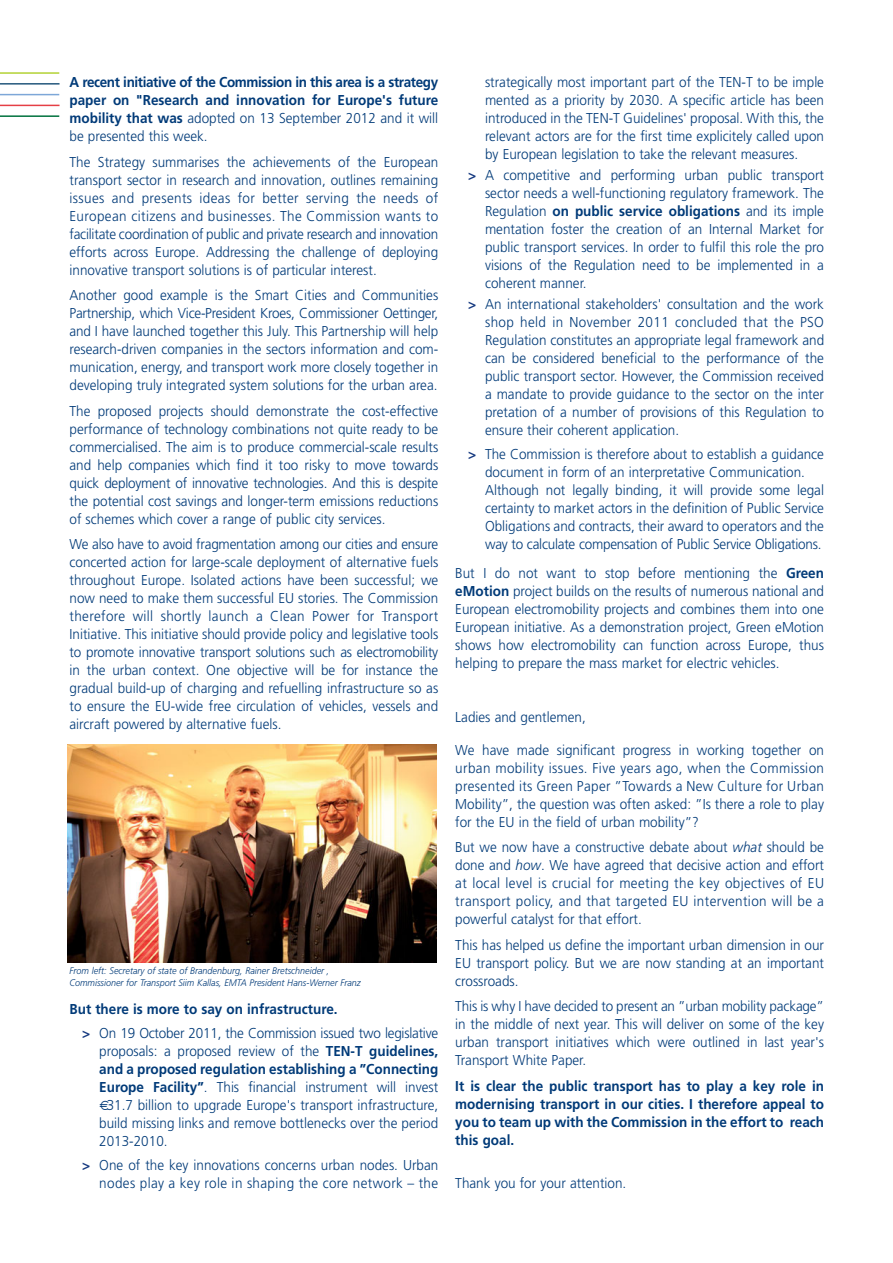
<style>
.page{position:relative;width:893px;height:1263px;background:#fff}
.page>*{position:absolute;margin:0;border:0;box-sizing:border-box;transform-origin:0 0}
.t1{font:300 14.25px/18px "Frutiger";color:#003a78;text-align:justify;scale:.94 1}
.t2{font:700 14.25px/18px "Frutiger";color:#003a78;text-align:justify;scale:.94 1}
.t3{font:italic 300 9.6px/12px "Frutiger";color:#003a78;scale:.94 1}
.s1{font-weight:300}
.s2{font-weight:700}
.s3{font-weight:700;color:#14387f}
.s4{font-style:italic}
</style>
<div class="page">
<hr style="left:0;top:72px;width:59px;height:2px;background:#b3d235">
<hr style="left:0;top:83px;width:60px;height:2px;background:#24587c">
<hr style="left:0;top:94px;width:59px;height:1px;background:#7da7d8">
<hr style="left:0;top:105px;width:60px;height:1px;background:#e53f45">
<hr style="left:0;top:115px;width:59px;height:2px;background:#00723e">
<img style="left:68px;top:744px;width:369px;height:219px">
<p class="t2" style="left:70px;top:74px;width:394px">A recent initiative of the Commission in this area is a strategy paper on "Research and innovation for Europe's future mobility that was <span class="s1">adopted on 13 September 2012 and it will be presented this week.</span></p>
<p class="t1" style="left:70px;top:154px;width:394px">The Strategy summarises the achievements of the European transport sector in research and innovation, outlines remaining issues and presents ideas for better serving the needs of European citizens and businesses. The Commission wants to facilitate coordination of public and private research and innovation efforts across Europe. Addressing the challenge of deploying innovative transport solutions is of particular interest.</p>
<p class="t1" style="left:70px;top:287px;width:394px">Another good example is the Smart Cities and Communities Partnership, which Vice-President Kroes, Commissioner Oettinger, and I have launched together this July. This Partnership will help research-driven companies in the sectors information and com&shy;munication, energy, and transport work more closely together in developing truly integrated system solutions for the urban area.</p>
<p class="t1" style="left:70px;top:403px;width:394px">The proposed projects should demonstrate the cost-effective performance of technology combinations not quite ready to be commercialised. The aim is to produce commercial-scale results and help companies which find it too risky to move towards quick deployment of innovative technologies. And this is despite the potential cost savings and longer-term emissions reductions of schemes which cover a range of public city services.</p>
<p class="t1" style="left:70px;top:536px;width:394px">We also have to avoid fragmentation among our cities and ensure concerted action for large-scale deployment of alternative fuels throughout Europe. Isolated actions have been successful; we now need to make them successful EU stories. The Commission therefore will shortly launch a Clean Power for Transport Initiative. This initiative should provide policy and legislative tools to promote innovative transport solutions such as electromobility in the urban context. One objective will be for instance the gradual build-up of charging and refuelling infrastructure so as to ensure the EU-wide free circulation of vehicles, vessels and aircraft powered by alternative fuels.</p>
<p class="t3" style="left:70px;top:965px;width:311px">From left: Secretary of state of Brandenburg, Rainer Bretschneider ,<br>Commissioner for Transport Siim Kallas, EMTA President Hans-Werner Franz</p>
<p class="t1" style="left:82px;top:998px;width:380px;line-height:24px;text-indent:-13px"><span class="s2">But there is more to say on infrastructure.<br></span><span class="s3">&gt;</span> On 19 October 2011, the Commission issued two legislative</p>
<p class="t1" style="left:99px;top:1043px;width:362px">proposals: a proposed review of the <span class="s2">TEN-T guidelines,</span></p>
<p class="t2" style="left:99px;top:1061px;width:362px">and a proposed regulation establishing a ”Connecting</p>
<p class="t1" style="left:99px;top:1079px;width:362px"><span class="s2">Europe Facility”</span>. This financial instrument will invest</p>
<p class="t1" style="left:107px;top:1097px;width:354px">31.7 billion to upgrade Europe's transport infrastructure,</p>
<p class="t1" style="left:99px;top:1115px;width:362px">build missing links and remove bottlenecks over the period</p>
<p class="t1" style="left:99px;top:1133px;width:74px">2013-2010.</p>
<p class="t1" style="left:82px;top:1157px;width:380px;text-align:right"><span class="s3">&gt;</span> One of the key innovations concerns urban nodes. Urban nodes play a key role in shaping the core network – the</p>
<p class="t1" style="left:485px;top:74px;width:362px">strategically most important part of the TEN-T to be imple mented as a priority by 2030. A specific article has been introduced in the TEN-T Guidelines' proposal. With this, the relevant actors are for the first time explicitely called upon by European legislation to take the relevant measures.</p>
<p class="t1" style="left:485px;top:167px;width:362px;text-indent:-17px"><span class="s3">&gt;</span> A competitive and performing urban public transport sector needs a well-functioning regulatory framework. The Regulation <span class="s2">on public service obligations</span> and its imple mentation foster the creation of an Internal Market for public transport services. In order to fulfil this role the pro visions of the Regulation need to be implemented in a coherent manner.</p>
<p class="t1" style="left:485px;top:296px;width:362px;text-indent:-17px"><span class="s3">&gt;</span> An international stakeholders' consultation and the work shop held in November 2011 concluded that the PSO Regulation constitutes an appropriate legal framework and can be considered beneficial to the performance of the public transport sector. However, the Commission received a mandate to provide guidance to the sector on the inter pretation of a number of provisions of this Regulation to ensure their coherent application.</p>
<p class="t1" style="left:485px;top:446px;width:362px;text-align:left;text-indent:-17px"><span class="s3">&gt;</span> The Commission is therefore about to establish a guidance document in form of an interpretative Communication.<br>Although not legally binding, it will provide some legal certainty to market actors in the definition of Public Service Obligations and contracts, their award to operators and the way to calculate compensation of Public Service Obligations.</p>
<p class="t1" style="left:455px;top:565px;width:394px">But I do not want to stop before mentioning the <span class="s2">Green eMotion</span> project builds on the results of numerous national and European electromobility projects and combines them into one European initiative. As a demonstration project, Green eMotion shows how electromobility can function across Europe, thus helping to prepare the mass market for electric vehicles.</p>
<p class="t1" style="left:455px;top:709px;width:140px">Ladies and gentlemen,</p>
<p class="t1" style="left:455px;top:742px;width:394px">We have made significant progress in working together on urban mobility issues. Five years ago, when the Commission presented its Green Paper ”Towards a New Culture for Urban Mobility”, the question was often asked: ”Is there a role to play for the EU in the field of urban mobility”?</p>
<p class="t1" style="left:455px;top:839px;width:394px">But we now have a constructive debate about <span class="s4">what</span> should be done and <span class="s4">how</span>. We have agreed that decisive action and effort at local level is crucial for meeting the key objectives of EU transport policy, and that targeted EU intervention will be a powerful catalyst for that effort.</p>
<p class="t1" style="left:455px;top:937px;width:394px">This has helped us define the important urban dimension in our EU transport policy. But we are now standing at an important crossroads.</p>
<p class="t1" style="left:455px;top:998px;width:394px">This is why I have decided to present an ”urban mobility package” in the middle of next year. This will deliver on some of the key urban transport initiatives which were outlined in last year's Transport White Paper.</p>
<p class="t2" style="left:455px;top:1078px;width:394px">It is clear the public transport has to play a key role in modernising transport in our cities. I therefore appeal to you to team up with the Commission in the effort to reach this goal.</p>
<p class="t1" style="left:455px;top:1175px;width:183px">Thank you for your attention.</p>
</div>
